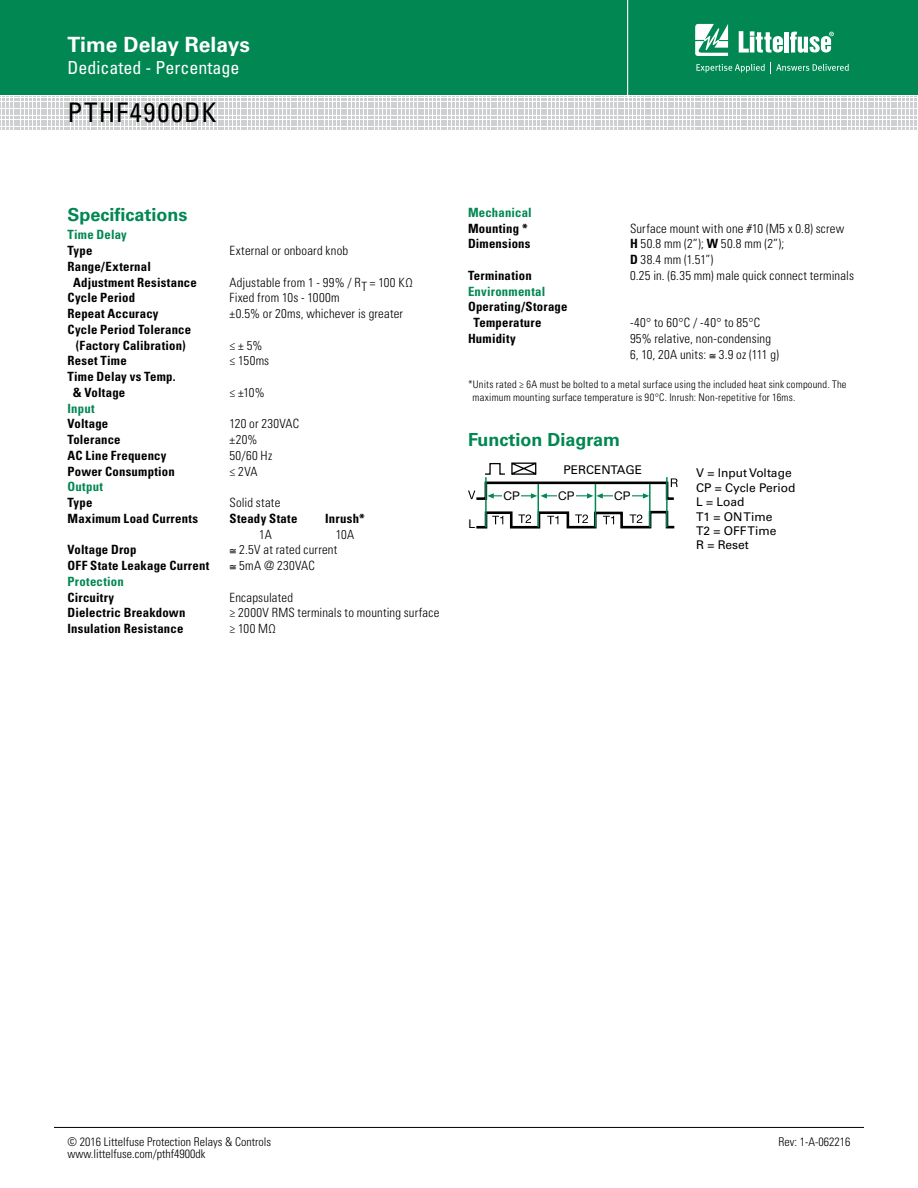
<style>
.page{position:relative;width:918px;height:1188px;background:#fff}
.page>*{position:absolute;margin:0;border:0;box-sizing:border-box;transform-origin:0 0}
.SERIES{font:condensed 27px "Univers LT Std";letter-spacing:.06em;color:#000}
.t1{font:700 21px "Univers LT Std";color:#fff}
.Facts_Subhead{font:700 18px "Univers LT Std";color:#008752}
.t2{font:condensed 18px "Univers LT Std";color:#fff}
.Specification_text{font:300 condensed 12.75px/15.8px "Univers LT Std";letter-spacing:.015em;color:#000}
.Specification_text-2{font:700 condensed 12.75px/15.8px "Univers LT Std";letter-spacing:.015em;color:#000}
.spec_subhead_green{font:700 condensed 12.75px "Univers LT Std";letter-spacing:.015em;color:#008752}
.t3{font:300 condensed 12px "Univers LT Std";color:#000}
.t4{font:12px/14.4px "Univers LT Std";color:#000}
.t5{font:12px "Helvetica Neue";color:#000}
.NOTES{font:300 condensed 10.5px/13.5px "Univers LT Std";letter-spacing:.02em;color:#000}
.s1{font-weight:700}
</style>
<div class="page">
<div style="left:0;top:0;width:918px;height:95px;background:#008752"></div>
<svg style="left:0;top:96px;width:917px;height:34px"></svg>
<hr style="left:627px;top:0;width:1px;height:98px;background:#fff">
<svg style="left:695px;top:24px;width:33px;height:32px"></svg>
<div style="left:784px;top:32px;width:5px;height:21px;background:#fff"></div>
<svg style="left:790px;top:32px;width:44px;height:21px"></svg>
<svg style="left:739px;top:31px;width:44px;height:22px"></svg>
<svg style="left:696px;top:62px;width:153px;height:11px"></svg>
<hr style="left:54px;top:1127px;width:810px;height:1px;background:#000">
<svg style="left:476px;top:510px;width:199px;height:19px"></svg>
<svg style="left:468px;top:462px;width:210px;height:39px"></svg>
<div style="left:613px;top:489px;width:19px;height:15px;background:#fff"></div>
<hr style="left:538px;top:484px;width:1px;height:43px;background:#008752">
<hr style="left:595px;top:484px;width:1px;height:43px;background:#008752">
<hr style="left:649px;top:484px;width:2px;height:43px;background:#008752">
<hr style="left:485px;top:477px;width:2px;height:50px;background:#008752">
<hr style="left:666px;top:477px;width:2px;height:50px;background:#008752">
<h2 class="t1" style="left:68px;top:33px;width:184px">Time Delay Relays</h2>
<h3 class="t2" style="left:68px;top:56px;width:173px">Dedicated - Percentage</h3>
<p class="SERIES" style="left:68px;top:96px;width:150px">PTHF4900DK</p>
<p class="Facts_Subhead" style="left:68px;top:204px;width:122px">Specifications</p>
<p class="spec_subhead_green" style="left:68px;top:227px;width:61px">Time Delay</p>
<p class="Specification_text-2" style="left:68px;top:243px;width:26px">Type</p>
<p class="Specification_text" style="left:230px;top:243px;width:120px">External or onboard knob</p>
<p class="Specification_text-2" style="left:73px;top:258px;width:125px;text-indent:-6px">Range/External<br>Adjustment Resistance</p>
<p class="Specification_text" style="left:230px;top:274px;width:185px">Adjustable from 1 - 99% / RT = 100 KΩ</p>
<p class="Specification_text-2" style="left:68px;top:290px;width:69px">Cycle Period</p>
<p class="Specification_text" style="left:230px;top:290px;width:112px">Fixed from 10s - 1000m</p>
<p class="Specification_text-2" style="left:68px;top:306px;width:93px">Repeat Accuracy</p>
<p class="Specification_text" style="left:230px;top:306px;width:175px">±0.5% or 20ms, whichever is greater</p>
<p class="Specification_text-2" style="left:68px;top:321px;width:125px">Cycle Period Tolerance</p>
<p class="Specification_text-2" style="left:76px;top:337px;width:111px">(Factory Calibration)</p>
<p class="Specification_text" style="left:230px;top:337px;width:34px">≤ ± 5%</p>
<p class="Specification_text-2" style="left:68px;top:353px;width:61px">Reset Time</p>
<p class="Specification_text" style="left:230px;top:353px;width:41px">≤ 150ms</p>
<p class="Specification_text-2" style="left:73px;top:369px;width:104px;text-indent:-6px">Time Delay vs Temp. &amp; Voltage</p>
<p class="Specification_text" style="left:230px;top:384px;width:37px">≤ ±10%</p>
<p class="spec_subhead_green" style="left:68px;top:400px;width:29px">Input</p>
<p class="Specification_text-2" style="left:68px;top:416px;width:42px">Voltage</p>
<p class="Specification_text" style="left:230px;top:416px;width:71px">120 or 230VAC</p>
<p class="Specification_text-2" style="left:68px;top:432px;width:55px">Tolerance</p>
<p class="Specification_text" style="left:230px;top:432px;width:30px">±20%</p>
<p class="Specification_text-2" style="left:68px;top:447px;width:101px">AC Line Frequency</p>
<p class="Specification_text" style="left:230px;top:447px;width:44px">50/60 Hz</p>
<p class="Specification_text-2" style="left:68px;top:463px;width:109px">Power Consumption</p>
<p class="Specification_text" style="left:230px;top:463px;width:29px">≤ 2VA</p>
<p class="spec_subhead_green" style="left:68px;top:479px;width:37px">Output</p>
<p class="Specification_text-2" style="left:68px;top:495px;width:26px">Type</p>
<p class="Specification_text" style="left:230px;top:495px;width:52px">Solid state</p>
<p class="Specification_text-2" style="left:68px;top:510px;width:132px">Maximum Load Currents</p>
<p class="Specification_text-2" style="left:230px;top:510px;width:70px">Steady State</p>
<p class="Specification_text-2" style="left:325px;top:510px;width:41px">Inrush*</p>
<p class="Specification_text" style="left:259px;top:526px;width:14px">1A</p>
<p class="Specification_text" style="left:336px;top:526px;width:20px">10A</p>
<p class="Specification_text-2" style="left:68px;top:542px;width:71px">Voltage Drop</p>
<p class="Specification_text" style="left:230px;top:542px;width:109px">≅ 2.5V at rated current</p>
<p class="Specification_text-2" style="left:68px;top:558px;width:143px">OFF State Leakage Current</p>
<p class="Specification_text" style="left:230px;top:558px;width:87px">≅ 5mA @ 230VAC</p>
<p class="spec_subhead_green" style="left:68px;top:573px;width:58px">Protection</p>
<p class="Specification_text-2" style="left:68px;top:589px;width:48px">Circuitry</p>
<p class="Specification_text" style="left:230px;top:589px;width:65px">Encapsulated</p>
<p class="Specification_text-2" style="left:68px;top:605px;width:120px">Dielectric Breakdown</p>
<p class="Specification_text" style="left:230px;top:605px;width:211px">≥ 2000V RMS terminals to mounting surface</p>
<p class="Specification_text-2" style="left:68px;top:621px;width:117px">Insulation Resistance</p>
<p class="Specification_text" style="left:230px;top:621px;width:48px">≥ 100 MΩ</p>
<p class="spec_subhead_green" style="left:468px;top:204px;width:65px">Mechanical</p>
<p class="Specification_text-2" style="left:468px;top:220px;width:61px">Mounting *</p>
<p class="Specification_text" style="left:630px;top:220px;width:216px">Surface mount with one #10 (M5 x 0.8) screw</p>
<p class="Specification_text-2" style="left:468px;top:236px;width:64px">Dimensions</p>
<p class="Specification_text" style="left:630px;top:236px;width:156px"><span class="s1">H</span> 50.8 mm (2”); <span class="s1">W</span> 50.8 mm (2”);<br><span class="s1">D</span> 38.4 mm (1.51”)</p>
<p class="Specification_text-2" style="left:468px;top:267px;width:65px">Termination</p>
<p class="Specification_text" style="left:630px;top:267px;width:225px">0.25 in. (6.35 mm) male quick connect terminals</p>
<p class="spec_subhead_green" style="left:468px;top:283px;width:79px">Environmental</p>
<p class="Specification_text-2" style="left:474px;top:299px;width:95px;text-indent:-6px">Operating/Storage<br>Temperature</p>
<p class="Specification_text" style="left:630px;top:315px;width:132px">-40° to 60°C / -40° to 85°C</p>
<p class="Specification_text-2" style="left:468px;top:330px;width:49px">Humidity</p>
<p class="Specification_text" style="left:630px;top:330px;width:143px">95% relative, non-condensing</p>
<p class="Specification_text" style="left:630px;top:346px;width:150px">6, 10, 20A units: ≅ 3.9 oz (111 g)</p>
<p class="NOTES" style="left:473px;top:377px;width:375px;text-indent:-5px">*Units rated ≥ 6A must be bolted to a metal surface using the included heat sink compound. The maximum mounting surface temperature is 90°C. Inrush: Non-repetitive for 16ms.</p>
<p class="Facts_Subhead" style="left:468px;top:429px;width:154px">Function Diagram</p>
<p class="t4" style="left:564px;top:462px;width:80px">PERCENTAGE</p>
<p class="t4" style="left:696px;top:466px;width:101px">V = Input Voltage<br>CP = Cycle Period<br>L = Load<br>T1 = ON Time<br>T2 = OFF Time<br>R = Reset</p>
<p class="t5" style="left:504px;top:487px;width:18px">CP</p>
<p class="t5" style="left:558px;top:487px;width:18px">CP</p>
<p class="t5" style="left:614px;top:487px;width:18px">CP</p>
<p class="t5" style="left:468px;top:515px;width:8px">L</p>
<p class="t3" style="left:68px;top:1134px;width:205px">© 2016 Littelfuse Protection Relays &amp; Controls</p>
<p class="t3" style="left:68px;top:1146px;width:140px">www.littelfuse.com/pthf4900dk</p>
<p class="t3" style="left:779px;top:1134px;width:73px">Rev: 1-A-062216</p>
</div>
